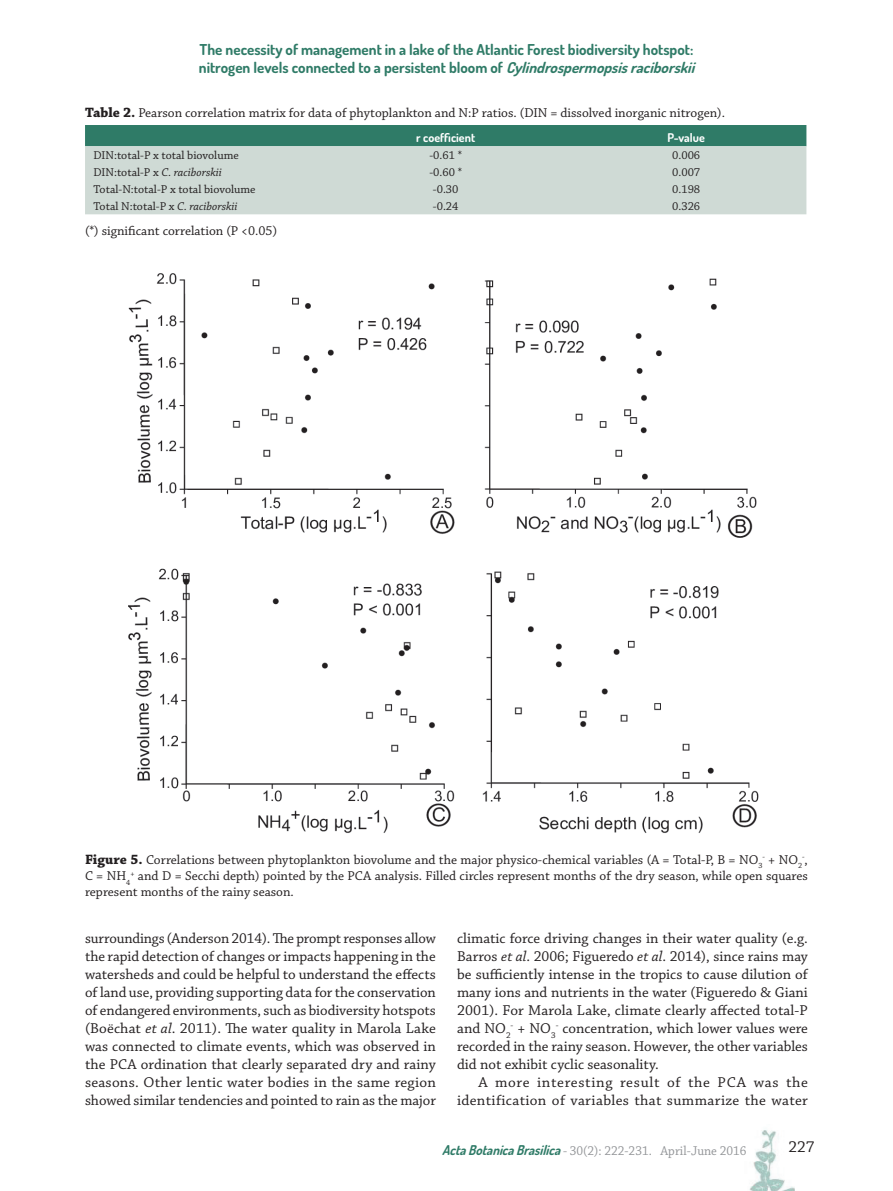
<style>
.page{position:relative;width:893px;height:1191px;background:#fff}
.page>*{position:absolute;margin:0;border:0;box-sizing:border-box;transform-origin:0 0}
.t1{font:16.5px "Chaparral Pro";color:#231f20}
.t2{font:15px/18px "Chaparral Pro";letter-spacing:.005em;color:#231f20;text-align:justify}
.t3{font:700 15px/18px "Dosis";color:#2f7b67}
.t4{font:15px/18px "Chaparral Pro";letter-spacing:.025em;color:#231f20;text-align:right}
.t5{font:13.5px/16.2px "Chaparral Pro";color:#231f20}
.t6{font:13.5px "Chaparral Pro";color:#939598;scale:.95 1}
.t7{font:12px "Chaparral Pro";color:#231f20}
.t8{font:italic 12px "Chaparral Pro";color:#231f20}
.t9{font:700 12px "Dosis";color:#fff}
.t10{font:7.8px "Chaparral Pro";color:#231f20}
.s1{font-style:italic}
.s2{font-weight:700;font-size:14.25px}
.s3{font-style:normal}
.s4{font-size:13.5px}
.s5{font-family:"Dosis";font-weight:700;font-style:italic;color:#2f7b67}
</style>
<div class="page">
<img style="left:749px;top:1130px;width:45px;height:61px">
<div style="left:85px;top:125px;width:721px;height:21px;background:#2f7b67"></div>
<div style="left:85px;top:146px;width:721px;height:68px;background:#cfdad5"></div>
<img style="left:129px;top:273px;width:629px;height:560px">
<p class="t3" style="left:199px;top:40px;width:502px">The necessity of management in a lake of the Atlantic Forest biodiversity hotspot: nitrogen levels connected to a persistent bloom of <span class="s1">Cylindrospermopsisraciborskii</span></p>
<p class="t5" style="left:85px;top:105px;width:641px"><span class="s2">Table 2.</span> Pearson correlation matrix for data of phytoplankton and N:P ratios. (DIN = dissolved inorganic nitrogen).</p>
<p class="t9" style="left:416px;top:130px;width:60px">r coefficient</p>
<p class="t9" style="left:667px;top:130px;width:39px">P-value</p>
<p class="t7" style="left:94px;top:149px;width:147px">DIN:total-P x total biovolume</p>
<p class="t7" style="left:429px;top:149px;width:34px">-0.61 *</p>
<p class="t7" style="left:672px;top:149px;width:30px">0.006</p>
<p class="t8" style="left:94px;top:166px;width:130px"><span class="s3">DIN:total-P x</span> C. raciborskii</p>
<p class="t7" style="left:429px;top:166px;width:34px">-0.60 *</p>
<p class="t7" style="left:672px;top:166px;width:30px">0.007</p>
<p class="t7" style="left:94px;top:183px;width:164px">Total-N:total-P x total biovolume</p>
<p class="t7" style="left:433px;top:183px;width:27px">-0.30</p>
<p class="t7" style="left:672px;top:183px;width:30px">0.198</p>
<p class="t7" style="left:94px;top:200px;width:145px">Total N:total-P x <span class="s1">C. raciborskii</span></p>
<p class="t7" style="left:433px;top:200px;width:27px">-0.24</p>
<p class="t7" style="left:672px;top:200px;width:30px">0.326</p>
<p class="t5" style="left:85px;top:223px;width:194px">(*) significant correlation (P &lt;0.05)</p>
<p class="t5" style="left:85px;top:852px;width:719px"><span class="s2">Figure 5.</span> Correlations between phytoplankton biovolume and the major physico-chemical variables (A = Total-P, B = NO<sub>3</sub><sup>-</sup> + NO<sub>2</sub></p>
<p class="t10" style="left:802px;top:852px;width:7px">-<span class="s4">,</span></p>
<p class="t5" style="left:85px;top:868px;width:724px">C = NH<sub>4</sub><sup>+</sup> and D = Secchi depth) pointed by the PCA analysis. Filled circles represent months of the dry season, while open squares represent months of the rainy season.</p>
<p class="t2" style="left:85px;top:929px;width:352px">surroundings (Anderson 2014). The prompt responses allow the rapid detection of changes or impacts happening in the watersheds and could be helpful to understand the effects of land use, providing supporting data for the conservation of endangered environments, such as biodiversity hotspots (Boëchat <span class="s1">et al</span>. 2011). The water quality in Marola Lake was connected to climate events, which was observed in the PCA ordination that clearly separated dry and rainy seasons. Other lentic water bodies in the same region showed similar tendencies and pointed to rain as the major</p>
<p class="t2" style="left:457px;top:929px;width:352px">climatic force driving changes in their water quality (e.g.<br>Barros <span class="s1">et al</span>. 2006; Figueredo <span class="s1">et al</span>. 2014), since rains may be sufficiently intense in the tropics to cause dilution of many ions and nutrients in the water (Figueredo &amp; Giani 2001). For Marola Lake, climate clearly affected total-P and NO<sub>2</sub><sup>-</sup> + NO<sub>3</sub><sup>-</sup> concentration, which lower values were recorded in the rainy season. However, the other variables did not exhibit cyclic seasonality.</p>
<p class="t4" style="left:457px;top:1073px;width:352px">A more interesting result of the PCA was the identification of variables that summarize the water</p>
<p class="t6" style="left:442px;top:1143px;width:322px"><span class="s5">ActaBotanicaBrasilica</span>- 30(2): 222-231. April-June 2016</p>
<p class="t1" style="left:788px;top:1137px;width:27px">227</p>
</div>
